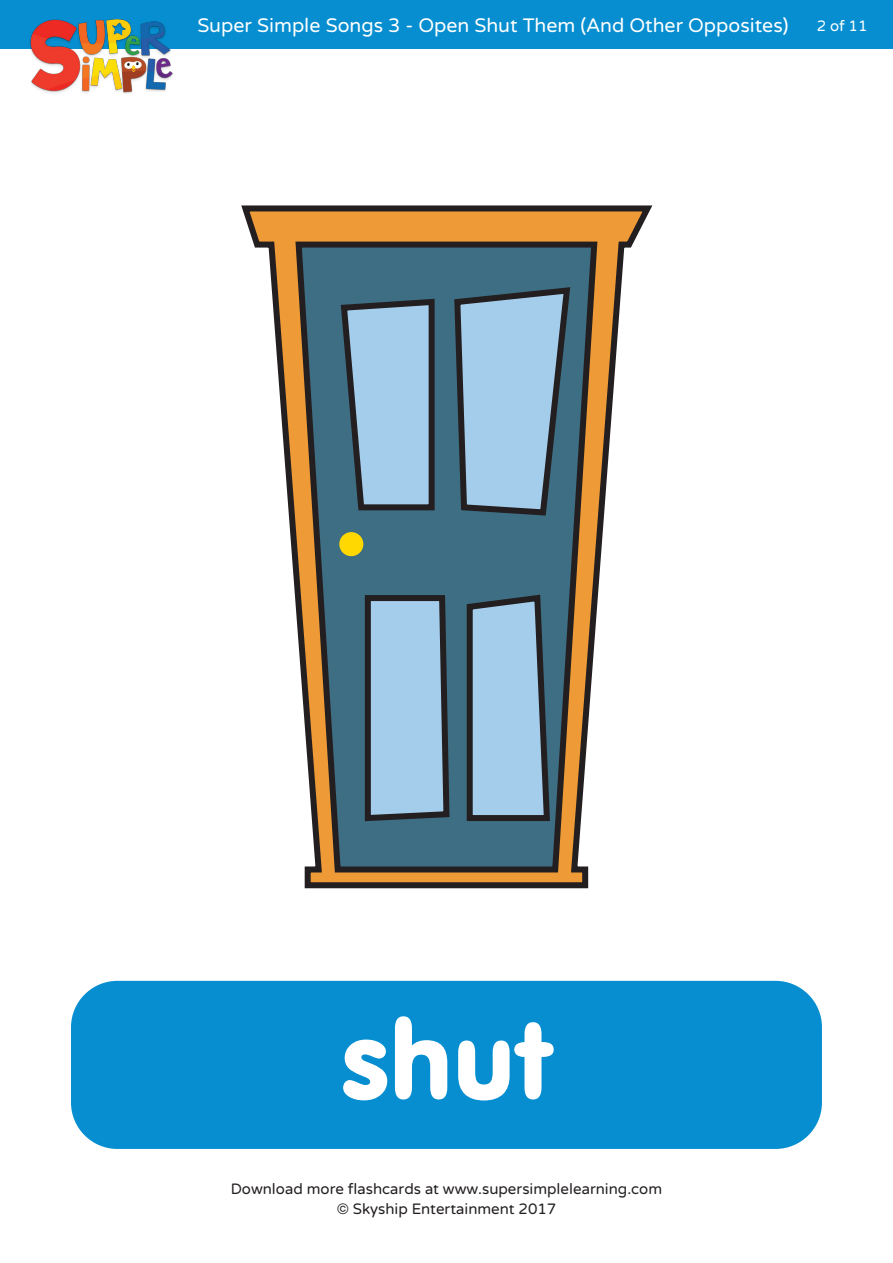
<style>
.page{position:relative;width:893px;height:1263px;background:#fff}
.page>*{position:absolute;margin:0;border:0;box-sizing:border-box;transform-origin:0 0}
.t1{font:108px "VAG Rounded TL";color:#fff}
.t2{font:19.5px "Varela Round";color:#fff}
.t3{font:15px/19.5px "Varela Round";color:#231f20;text-align:center}
.t4{font:15px "Varela Round";color:#fff}
</style>
<div class="page">
<svg style="left:241px;top:205px;width:412px;height:684px"></svg>
<div style="left:339px;top:532px;width:24px;height:24px;background:#ffd801;border-radius:50%"></div>
<svg style="left:338px;top:296px;width:100px;height:217px;background:#7da0b8"></svg>
<svg style="left:451px;top:284px;width:123px;height:235px;background:#7b9fb8"></svg>
<svg style="left:362px;top:592px;width:91px;height:232px;background:#81a3bc"></svg>
<svg style="left:463px;top:591px;width:90px;height:233px;background:#7fa2bb"></svg>
<div style="left:0;top:0;width:893px;height:49px;background:#068ed0"></div>
<div style="left:71px;top:981px;width:751px;height:168px;background:#068ed0;border-radius:46px"></div>
<img style="left:30px;top:19px;width:143px;height:75px">
<h2 class="t2" style="left:197px;top:14px;width:592px">Super Simple Songs 3 - Open Shut Them (And Other Opposites)</h2>
<p class="t4" style="left:817px;top:17px;width:52px">2 of 11</p>
<h1 class="t1" style="left:342px;top:992px;width:211px">shut</h1>
<p class="t3" style="left:231px;top:1179px;width:433px">Download more flashcards at www.supersimplelearning.com © Skyship Entertainment 2017</p>
</div>
